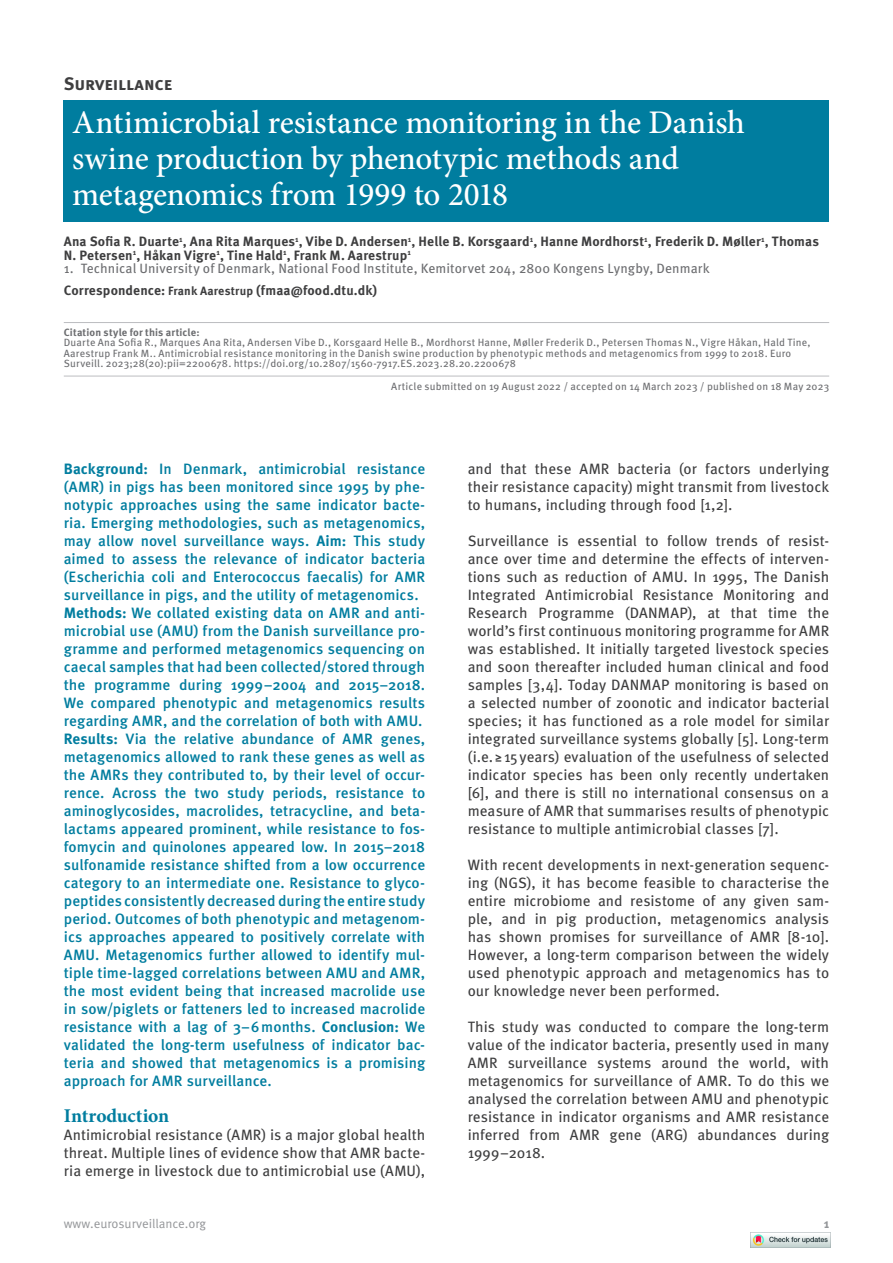
<style>
.page{position:relative;width:893px;height:1263px;background:#fff}
.page>*{position:absolute;margin:0;border:0;box-sizing:border-box;transform-origin:0 0}
.t1{font:500 33px/36px "Minion Pro";letter-spacing:-.01em;color:#fff}
.t2{font:700 19.5px "Minion Pro";letter-spacing:-.005em;color:#007d9f}
.t3{font:700 18px "Meta Pro";color:#3e3e3f}
.t4{font:15px/18px "Meta Pro";color:#3e3e3f;text-align:justify}
.t5{font:500 15px/18px "Meta Pro";letter-spacing:.005em;color:#007d9f}
.t6{font:700 13.5px/13.5px "Meta Pro";letter-spacing:.01em;color:#3e3e3f}
.t7{font:13.5px/22px "Meta Pro";letter-spacing:.01em;color:#6c6d70}
.t8{font:12.75px "Meta Pro";color:#939598}
.t9{font:700 12.75px "Meta Pro";color:#939598}
.t10{font:10.5px/10.5px "Meta Pro";letter-spacing:.015em;color:#6c6d70}
.t11{font:700 10.5px "Meta Pro";letter-spacing:.015em;color:#6c6d70}
.s1{font-weight:700;color:#3e3e3f}
.s2{font-weight:700;font-size:12px;color:#3e3e3f}
.s3{font-weight:700}
</style>
<div class="page">
<hr style="left:64px;top:322px;width:765px;height:1px;background:#bcbdc0">
<hr style="left:64px;top:376px;width:765px;height:1px;background:#bcbdc0">
<div style="left:64px;top:100px;width:765px;height:122px;background:#007d9f"></div>
<img style="left:750px;top:1232px;width:80px;height:16px">
<p class="t3" style="left:64px;top:72px;width:110px">Surveillance</p>
<h1 class="t1" style="left:72px;top:104px;width:674px">Antimicrobial resistance monitoring in the Danish swine production by phenotypic methods and metagenomics from 1999 to 2018</h1>
<p class="t6" style="left:64px;top:235px;width:757px">Ana Sofia R. Duarte<sup>1</sup>, Ana Rita Marques<sup>1</sup>, Vibe D. Andersen<sup>1</sup>, Helle B. Korsgaard<sup>1</sup>, Hanne Mordhorst<sup>1</sup>, Frederik D. Møller<sup>1</sup>, Thomas<br>N. Petersen<sup>1</sup>, Håkan Vigre<sup>1</sup>, Tine Hald<sup>1</sup>, Frank M. Aarestrup<sup>1</sup></p>
<p class="t7" style="left:64px;top:258px;width:647px">1. Technical University of Denmark, National Food Institute, Kemitorvet 204, 2800 Kongens Lyngby, Denmark<br><span class="s1">Correspondence:</span> <span class="s2">Frank Aarestrup</span> <span class="s1">(fmaa@food.dtu.dk)</span></p>
<p class="t11" style="left:64px;top:325px;width:137px">Citation style for this article:</p>
<p class="t10" style="left:64px;top:338px;width:748px">Duarte Ana Sofia R., Marques Ana Rita, Andersen Vibe D., Korsgaard Helle B., Mordhorst Hanne, Møller Frederik D., Petersen Thomas N., Vigre Håkan, Hald Tine,<br>Aarestrup Frank M.. Antimicrobial resistance monitoring in the Danish swine production by phenotypic methods and metagenomics from 1999 to 2018. Euro<br>Surveill. 2023;28(20):pii=2200678. https://doi.org/10.2807/1560-7917.ES.2023.28.20.2200678</p>
<p class="t10" style="left:391px;top:382px;width:439px">Article submitted on 19 August 2022 / accepted on 14 March 2023 / published on 18 May 2023</p>
<p class="t5" style="left:64px;top:460px;width:363px"><span class="s3">Background:</span> In Denmark, antimicrobial resistance (AMR) in pigs has been monitored since 1995 by phe&shy;notypic approaches using the same indicator bacte&shy;ria. Emerging methodologies, such as metagenomics, may allow novel surveillance ways. <span class="s3">Aim:</span> This study aimed to assess the relevance of indicator bacteria (Escherichia coli and Enterococcus faecalis) for AMR surveillance in pigs, and the utility of metagenomics.<br><span class="s3">Methods:</span> We collated existing data on AMR and anti&shy;microbial use (AMU) from the Danish surveillance pro&shy;gramme and performed metagenomics sequencing on caecal samples that had been collected/stored through the programme during 1999–2004 and 2015–2018.<br>We compared phenotypic and metagenomics results regarding AMR, and the correlation of both with AMU.<br><span class="s3">Results:</span> Via the relative abundance of AMR genes, metagenomics allowed to rank these genes as well as the AMRs they contributed to, by their level of occur&shy;rence. Across the two study periods, resistance to aminoglycosides, macrolides, tetracycline, and beta&shy;lactams appeared prominent, while resistance to fos&shy;fomycin and quinolones appeared low. In 2015–2018 sulfonamide resistance shifted from a low occurrence category to an intermediate one. Resistance to glyco&shy;peptides consistently decreased during the entire study period. Outcomes of both phenotypic and metagenom&shy;ics approaches appeared to positively correlate with AMU. Metagenomics further allowed to identify mul&shy;tiple time-lagged correlations between AMU and AMR, the most evident being that increased macrolide use in sow/piglets or fatteners led to increased macrolide resistance with a lag of 3–6months. <span class="s3">Conclusion:</span> We validated the long-term usefulness of indicator bac&shy;teria and showed that metagenomics is a promising approach for AMR surveillance.</p>
<h2 class="t2" style="left:64px;top:1102px;width:107px">Introduction</h2>
<p class="t4" style="left:64px;top:1126px;width:363px">Antimicrobial resistance (AMR) is a major global health threat. Multiple lines of evidence show that AMR bacte&shy;ria emerge in livestock due to antimicrobial use (AMU),</p>
<p class="t4" style="left:468px;top:460px;width:363px">and that these AMR bacteria (or factors underlying their resistance capacity) might transmit from livestock to humans, including through food [1,2].</p>
<p class="t4" style="left:468px;top:532px;width:363px">Surveillance is essential to follow trends of resist&shy;ance over time and determine the effects of interven&shy;tions such as reduction of AMU. In 1995, The Danish Integrated Antimicrobial Resistance Monitoring and Research Programme (DANMAP), at that time the world’s first continuous monitoring programme for AMR was established. It initially targeted livestock species and soon thereafter included human clinical and food samples [3,4]. Today DANMAP monitoring is based on a selected number of zoonotic and indicator bacterial species; it has functioned as a role model for similar integrated surveillance systems globally [5]. Long-term (i.e. ≥ 15years) evaluation of the usefulness of selected indicator species has been only recently undertaken [6], and there is still no international consensus on a measure of AMR that summarises results of phenotypic resistance to multiple antimicrobial classes [7].</p>
<p class="t4" style="left:468px;top:856px;width:363px">With recent developments in next-generation sequenc&shy;ing (NGS), it has become feasible to characterise the entire microbiome and resistome of any given sam&shy;ple, and in pig production, metagenomics analysis has shown promises for surveillance of AMR [8-10].<br>However, a long-term comparison between the widely used phenotypic approach and metagenomics has to our knowledge never been performed.</p>
<p class="t4" style="left:468px;top:1018px;width:363px">This study was conducted to compare the long-term value of the indicator bacteria, presently used in many AMR surveillance systems around the world, with metagenomics for surveillance of AMR. To do this we analysed the correlation between AMU and phenotypic resistance in indicator organisms and AMR resistance inferred from AMR gene (ARG) abundances during 1999–2018.</p>
<p class="t8" style="left:64px;top:1215px;width:144px">www.eurosurveillance.org</p>
<p class="t9" style="left:824px;top:1215px;width:7px">1</p>
</div>
